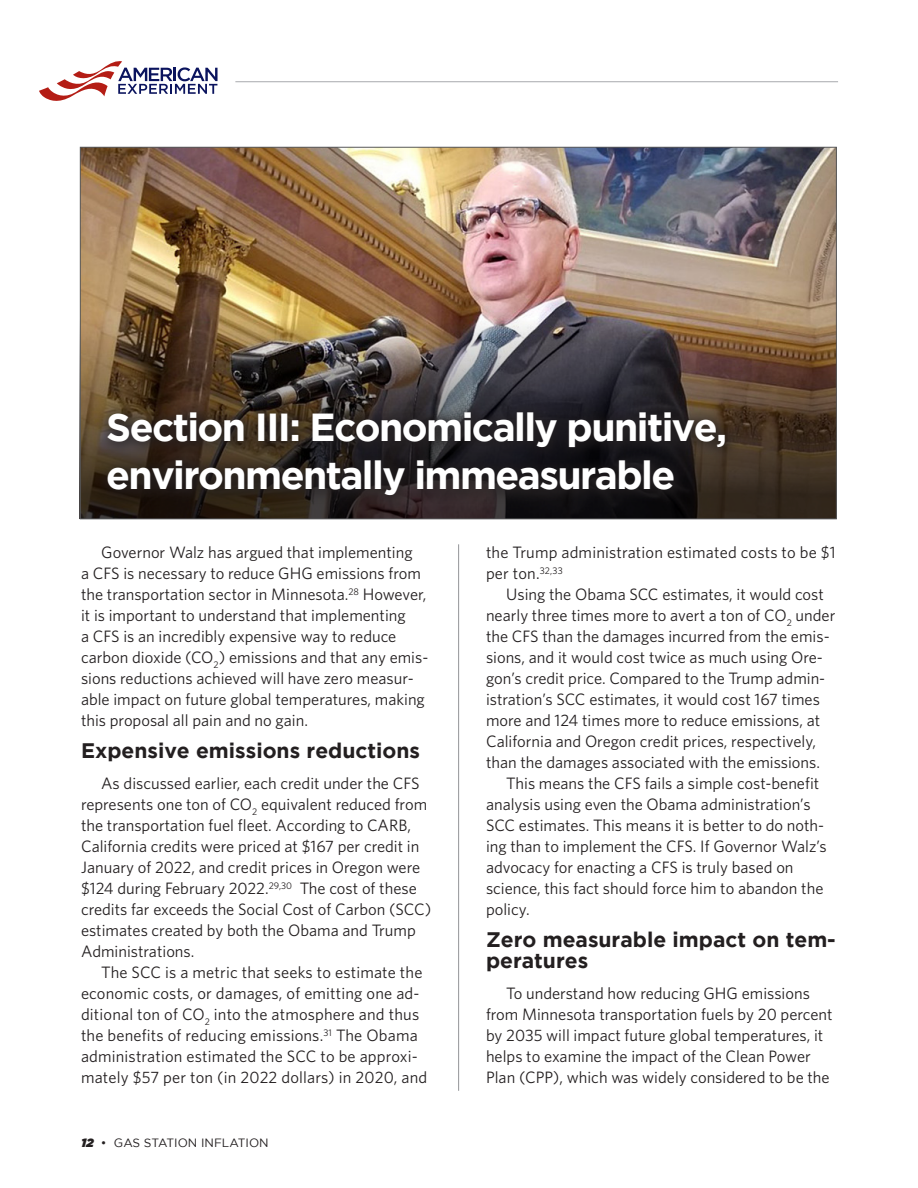
<style>
.page{position:relative;width:918px;height:1188px;background:#fff}
.page>*{position:absolute;margin:0;border:0;box-sizing:border-box;transform-origin:0 0}
.Normal_wrd_20{font:700 39px/48px "Gotham";letter-spacing:-.04em;color:#fff}
.Normal_wrd_20-2{font:700 21px/21px "Gotham";color:#231f20}
.Normal_wrd_20-3{font:16.5px/21px "Whitney";color:#231f20}
.t1{font:12px "Gotham";color:#231f20}
.s1{font-weight:900;font-style:italic}
</style>
<div class="page">
<hr style="left:235px;top:81px;width:603px;height:1px;background:#a8a9ad">
<svg style="left:39px;top:61px;width:179px;height:40px"></svg>
<hr style="left:458px;top:544px;width:1px;height:547px;background:#939598">
<img style="left:82px;top:149px;width:753px;height:117px">
<img style="left:82px;top:266px;width:753px;height:251px">
<div style="left:96px;top:400px;width:645px;height:112px;background:#231f20;opacity:.75"></div>
<p class="Normal_wrd_20" style="left:106px;top:402px;width:622px">Section III: Economically punitive, environmentally immeasurable</p>
<p class="Normal_wrd_20-3" style="left:81px;top:541px;width:349px;text-indent:20px">Governor Walz has argued that implementing<br>a CFS is necessary to reduce GHG emissions from the transportation sector in Minnesota.<sup>28</sup> However, it is important to understand that implementing<br>a CFS is an incredibly expensive way to reduce carbon dioxide (CO<sub>2</sub>) emissions and that any emis&shy;sions reductions achieved will have zero measur&shy;able impact on future global temperatures, making this proposal all pain and no gain.</p>
<p class="Normal_wrd_20-2" style="left:81px;top:739px;width:341px">Expensive emissions reductions</p>
<p class="Normal_wrd_20-3" style="left:81px;top:772px;width:352px;text-indent:20px">As discussed earlier, each credit under the CFS represents one ton of CO<sub>2</sub> equivalent reduced from the transportation fuel fleet. According to CARB, California credits were priced at $167 per credit in January of 2022, and credit prices in Oregon were $124 during February 2022.<sup>29,30</sup> The cost of these credits far exceeds the Social Cost of Carbon (SCC) estimates created by both the Obama and Trump Administrations.</p>
<p class="Normal_wrd_20-3" style="left:81px;top:961px;width:348px;text-indent:20px">The SCC is a metric that seeks to estimate the economic costs, or damages, of emitting one ad&shy;ditional ton of CO<sub>2</sub> into the atmosphere and thus the benefits of reducing emissions.<sup>31</sup> The Obama administration estimated the SCC to be approxi&shy;mately $57 per ton (in 2022 dollars) in 2020, and</p>
<p class="t1" style="left:81px;top:1136px;width:189px"><span class="s1">12</span> • GAS STATION INFLATION</p>
<p class="Normal_wrd_20-3" style="left:486px;top:541px;width:351px">the Trump administration estimated costs to be $1 per ton.<sup>32,33</sup></p>
<p class="Normal_wrd_20-3" style="left:486px;top:583px;width:351px;text-indent:20px">Using the Obama SCC estimates, it would cost nearly three times more to avert a ton of CO<sub>2</sub> under the CFS than the damages incurred from the emis&shy;sions, and it would cost twice as much using Ore&shy;gon’s credit price. Compared to the Trump admin&shy;istration’s SCC estimates, it would cost 167 times more and 124 times more to reduce emissions, at California and Oregon credit prices, respectively, than the damages associated with the emissions.</p>
<p class="Normal_wrd_20-3" style="left:486px;top:772px;width:342px;text-indent:20px">This means the CFS fails a simple cost-benefit analysis using even the Obama administration’s SCC estimates. This means it is better to do noth&shy;ing than to implement the CFS. If Governor Walz’s advocacy for enacting a CFS is truly based on science, this fact should force him to abandon the policy.</p>
<p class="Normal_wrd_20-2" style="left:486px;top:928px;width:351px">Zero measurable impact on tem&shy;peratures</p>
<p class="Normal_wrd_20-3" style="left:486px;top:982px;width:348px;text-indent:20px">To understand how reducing GHG emissions from Minnesota transportation fuels by 20 percent by 2035 will impact future global temperatures, it helps to examine the impact of the Clean Power Plan (CPP), which was widely considered to be the</p>
</div>
